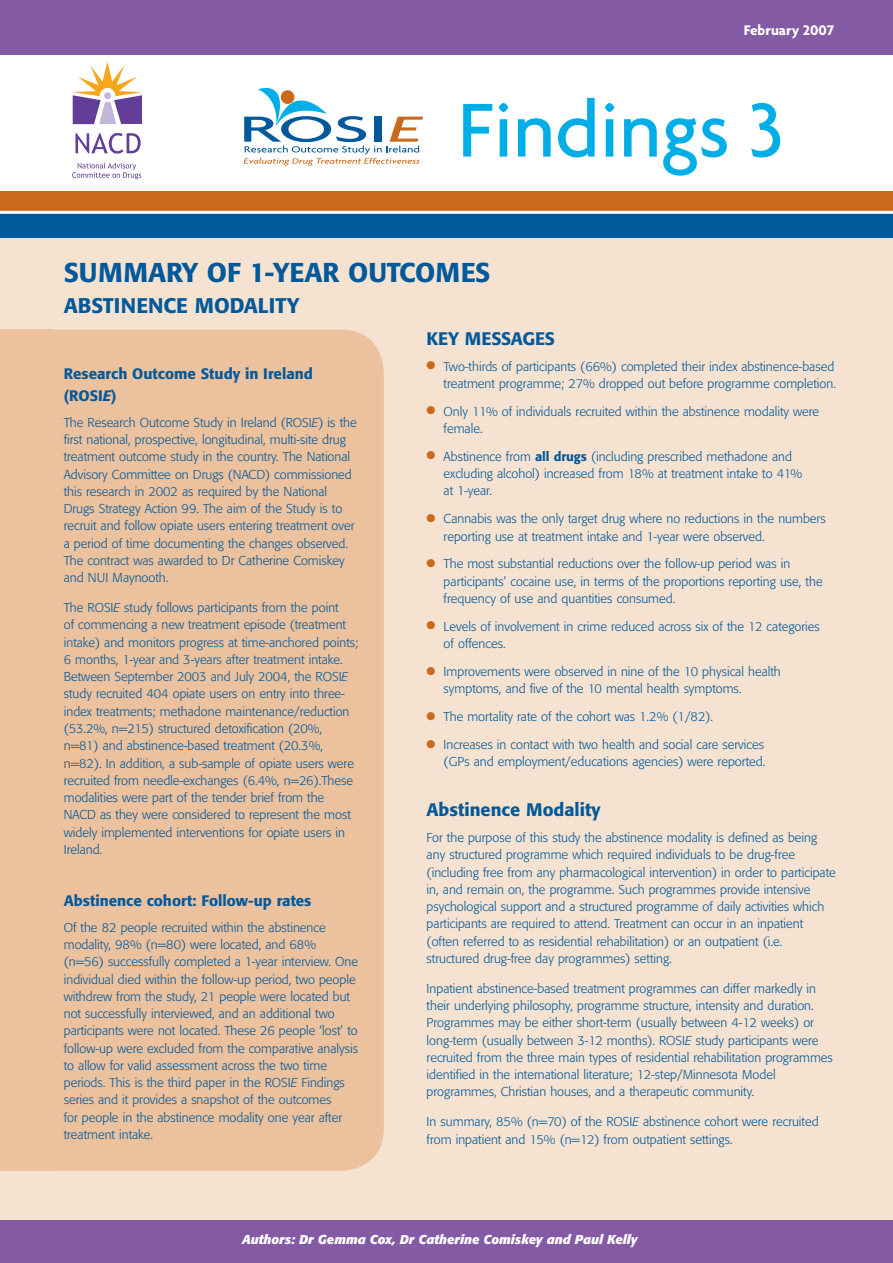
<style>
.page{position:relative;width:893px;height:1263px;background:#f6e2d0}
.page>*{position:absolute;margin:0;border:0;box-sizing:border-box;transform-origin:0 0}
.t1{font:500 82.5px "Agenda";color:#00aee7}
.t2{font:500 27px "Formata";color:#00599b}
.t3{font:500 21px "Formata";color:#00599b}
.t4{font:500 18px "Formata";color:#00599b}
.t5{font:500 18px "Formata";letter-spacing:-.02em;color:#00599b}
.t6{font:500 15px/22.5px "Formata";color:#00599b}
.t7{font:700 15px "Agenda";color:#fff}
.t8{font:300 12.75px/17.2px "Formata";color:#00599b}
.t9{font:italic 700 12.75px "Formata";color:#fff}
.t10{font:300 12.75px "Formata";color:#fff}
.s1{font-style:italic}
.s2{color:#ca691b}
.s3{font-weight:500}
</style>
<div class="page">
<div style="left:0;top:0;width:893px;height:55px;background:#845aa5"></div>
<div style="left:0;top:55px;width:893px;height:136px;background:#fff"></div>
<svg style="left:72px;top:163px;width:69px;height:16px"></svg>
<svg style="left:73px;top:61px;width:69px;height:63px"></svg>
<div style="left:104px;top:92px;width:7px;height:7px;background:#c2b7d9;border-radius:50%"></div>
<svg style="left:75px;top:133px;width:66px;height:21px"></svg>
<svg style="left:244px;top:87px;width:179px;height:79px"></svg>
<div style="left:0;top:191px;width:893px;height:22px;background:#ca691b"></div>
<div style="left:0;top:213px;width:893px;height:25px;background:#00599b"></div>
<hr style="left:0;top:211px;width:893px;height:3px;background:#fff">
<div style="left:0;top:330px;width:384px;height:841px;background:#ebc19e;border-radius:43px"></div>
<div style="left:0;top:330px;width:52px;height:841px;background:#ebc19e"></div>
<div style="left:0;top:1220px;width:893px;height:43px;background:#845aa5"></div>
<p class="t7" style="left:744px;top:21px;width:92px">February 2007</p>
<h1 class="t1" style="left:458px;top:80px;width:327px">Findings 3</h1>
<h2 class="t2" style="left:64px;top:256px;width:412px">SUMMARY OF 1-YEAR OUTCOMES</h2>
<h3 class="t3" style="left:64px;top:293px;width:237px">ABSTINENCE MODALITY</h3>
<p class="t6" style="left:64px;top:362px;width:251px">Research Outcome Study in Ireland (ROSI<span class="s1">E</span>)</p>
<p class="t8" style="left:64px;top:414px;width:294px">The Research Outcome Study in Ireland (ROSI<span class="s1">E</span>) is the first national, prospective, longitudinal, multi-site drug treatment outcome study in the country. The National Advisory Committee on Drugs (NACD) commissioned this research in 2002 as required by the National Drugs Strategy Action 99. The aim of the Study is to recruit and follow opiate users entering treatment over a period of time documenting the changes observed.<br>The contract was awarded to Dr Catherine Comiskey and NUI Maynooth.</p>
<p class="t8" style="left:64px;top:599px;width:296px">The ROSI<span class="s1">E</span> study follows participants from the point<br>of commencing a new treatment episode (treatment intake) and monitors progress at time-anchored points; 6 months, 1-year and 3-years after treatment intake.<br>Between September 2003 and July 2004, the ROSI<span class="s1">E </span>study recruited 404 opiate users on entry into three&shy;index treatments; methadone maintenance/reduction (53.2%, n=215) structured detoxification (20%, n=81) and abstinence-based treatment (20.3%, n=82). In addition, a sub-sample of opiate users were recruited from needle-exchanges (6.4%, n=26).These modalities were part of the tender brief from the NACD as they were considered to represent the most widely implemented interventions for opiate users in Ireland.</p>
<p class="t6" style="left:64px;top:889px;width:249px">Abstinence cohort: Follow-up rates</p>
<p class="t8" style="left:64px;top:919px;width:296px">Of the 82 people recruited within the abstinence modality, 98% (n=80) were located, and 68% (n=56) successfully completed a 1-year interview. One individual died within the follow-up period, two people withdrew from the study, 21 people were located but not successfully interviewed, and an additional two participants were not located. These 26 people ‘lost’ to follow-up were excluded from the comparative analysis to allow for valid assessment across the two time periods. This is the third paper in the ROSI<span class="s1">E</span> Findings series and it provides a snapshot of the outcomes<br>for people in the abstinence modality one year after treatment intake.</p>
<h3 class="t5" style="left:427px;top:327px;width:130px">Key Messages</h3>
<p class="t8" style="left:427px;top:358px;width:411px;text-align:right"><span class="s2">●</span> Two-thirds of participants (66%) completed their index abstinence-based treatment programme; 27% dropped out before programme completion.</p>
<p class="t8" style="left:444px;top:403px;width:377px;text-indent:-17px"><span class="s2">●</span> Only 11% of individuals recruited within the abstinence modality were female.</p>
<p class="t8" style="left:444px;top:448px;width:360px;text-indent:-17px"><span class="s2">●</span> Abstinence from <span class="s3">all drugs</span> (including prescribed methadone and excluding alcohol) increased from 18% at treatment intake to 41% at 1-year.</p>
<p class="t8" style="left:444px;top:510px;width:383px;text-indent:-17px"><span class="s2">●</span> Cannabis was the only target drug where no reductions in the numbers reporting use at treatment intake and 1-year were observed.</p>
<p class="t8" style="left:444px;top:555px;width:380px;text-indent:-17px"><span class="s2">●</span> The most substantial reductions over the follow-up period was in participants’ cocaine use, in terms of the proportions reporting use, the frequency of use and quantities consumed.</p>
<p class="t8" style="left:444px;top:618px;width:378px;text-indent:-17px"><span class="s2">●</span> Levels of involvement in crime reduced across six of the 12 categories of offences.</p>
<p class="t8" style="left:444px;top:663px;width:339px;text-indent:-17px"><span class="s2">●</span> Improvements were observed in nine of the 10 physical health symptoms, and five of the 10 mental health symptoms.</p>
<p class="t8" style="left:427px;top:708px;width:288px"><span class="s2">●</span> The mortality rate of the cohort was 1.2% (1/82).</p>
<p class="t8" style="left:427px;top:736px;width:340px;text-align:right"><span class="s2">●</span> Increases in contact with two health and social care services (GPs and employment/educations agencies) were reported.</p>
<h3 class="t4" style="left:427px;top:799px;width:176px">Abstinence Modality</h3>
<p class="t8" style="left:427px;top:829px;width:411px">For the purpose of this study the abstinence modality is defined as being any structured programme which required individuals to be drug-free (including free from any pharmacological intervention) in order to participate in, and remain on, the programme. Such programmes provide intensive psychological support and a structured programme of daily activities which participants are required to attend. Treatment can occur in an inpatient (often referred to as residential rehabilitation) or an outpatient (i.e. structured drug-free day programmes) setting.</p>
<p class="t8" style="left:427px;top:980px;width:408px">Inpatient abstinence-based treatment programmes can differ markedly in their underlying philosophy, programme structure, intensity and duration.<br>Programmes may be either short-term (usually between 4-12 weeks) or long-term (usually between 3-12 months). ROSI<span class="s1">E</span> study participants were recruited from the three main types of residential rehabilitation programmes identified in the international literature; 12-step/Minnesota Model programmes, Christian houses, and a therapeutic community.</p>
<p class="t8" style="left:427px;top:1113px;width:393px">In summary, 85% (n=70) of the ROSI<span class="s1">E</span> abstinence cohort were recruited from inpatient and 15% (n=12) from outpatient settings.</p>
<p class="t10" style="left:277px;top:1232px;width:226px">Autho s: Dr Gemma Cox, Dr Catherine Co</p>
<p class="t10" style="left:520px;top:1232px;width:98px">key and Paul Kelly</p>
<p class="t9" style="left:242px;top:1232px;width:397px">Authors: Dr Gemma Cox, Dr Catherine Comiskey and Paul Kelly</p>
</div>
